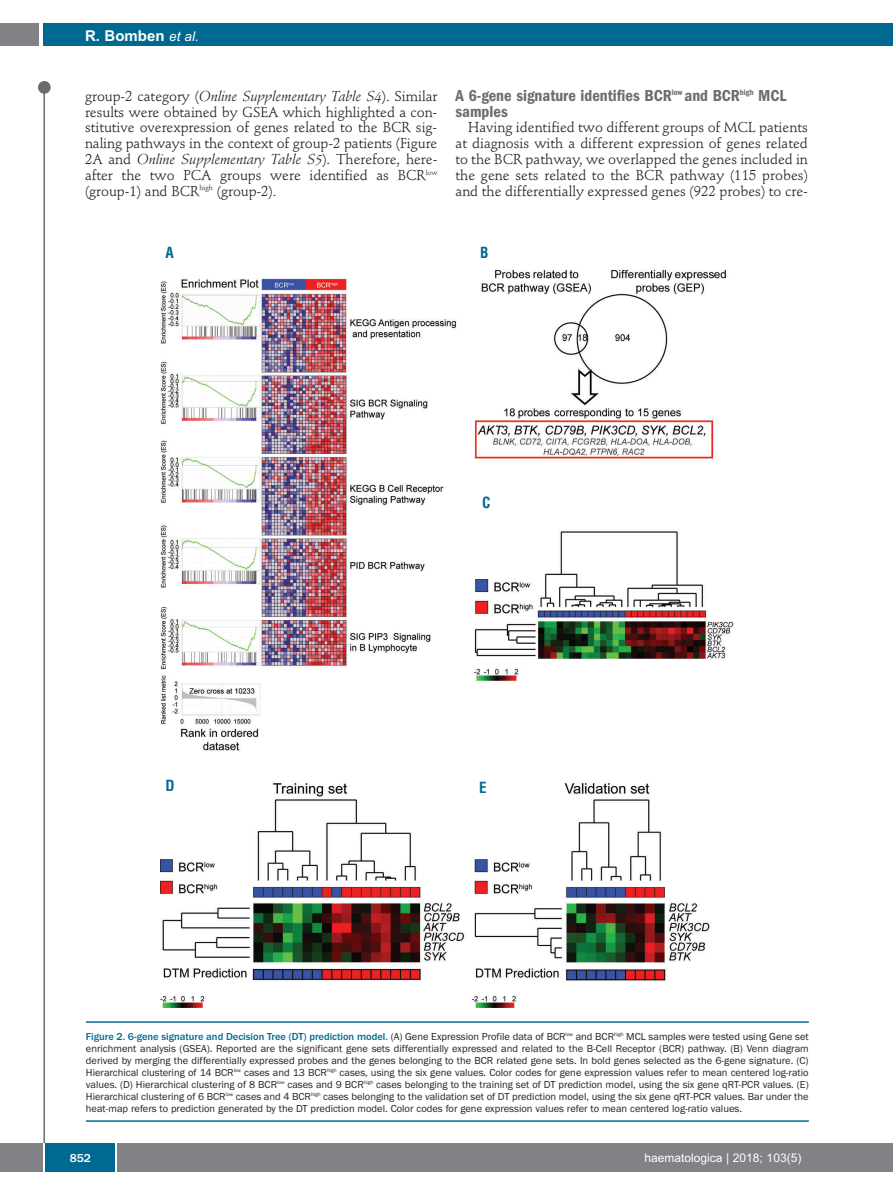
<style>
.page{position:relative;width:893px;height:1191px;background:#fff}
.page>*{position:absolute;margin:0;border:0;box-sizing:border-box;transform-origin:0 0}
.t1{font:600 condensed 16.5px/15.9px "Franklin Gothic";color:#6c6d70}
.t2{font:700 15px "Arial";color:#fff}
.t3{font:700 condensed 15px "Helvetica";color:#006991}
.t4{font:14.25px/15.9px "Stempel Schneidler";letter-spacing:-.005em;color:#231f20;text-align:justify}
.t5{font:12px "Arial";color:#fff}
.t6{font:500 12px "Franklin Gothic";color:#fff}
.t7{font:10.5px/12px "Franklin Gothic";color:#231f20;text-align:justify}
.s1{font-weight:400;font-style:italic;font-size:13.5px}
.s2{font-style:italic}
.s3{font-weight:500;color:#006991}
</style>
<div class="page">
<div style="left:38px;top:81px;width:13px;height:13px;background:#6c6d70;border-radius:50%"></div>
<hr style="left:43px;top:84px;width:2px;height:1061px;background:#6c6d70">
<div style="left:43px;top:23px;width:850px;height:22px;background:#006991"></div>
<div style="left:0;top:23px;width:39px;height:22px;background:#808285"></div>
<div style="left:0;top:1143px;width:893px;height:28px;background:#808285"></div>
<div style="left:45px;top:1143px;width:71px;height:28px;background:#006991"></div>
<hr style="left:43px;top:1143px;width:2px;height:28px;background:#fff">
<svg style="left:116px;top:1143px;width:1px;height:28px"></svg>
<img style="left:160px;top:269px;width:574px;height:738px">
<hr style="left:86px;top:1021px;width:723px;height:1px;background:#006991">
<hr style="left:86px;top:1120px;width:723px;height:1px;background:#006991">
<h2 class="t2" style="left:85px;top:27px;width:115px">R. Bomben <span class="s1">et al.</span></h2>
<p class="t4" style="left:85px;top:89px;width:354px">group-2 category (<span class="s2">Online Supplementary Table S4</span>). Similar results were obtained by GSEA which highlighted a con&shy;stitutive overexpression of genes related to the BCR sig&shy;naling pathways in the context of group-2 patients (Figure 2A and <span class="s2">Online Supplementary Table S5</span>). Therefore, here&shy;after the two PCA groups were identified as BCR<sup>low </sup>(group-1) and BCR<sup>high</sup> (group-2).</p>
<h1 class="t1" style="left:455px;top:89px;width:333px">A 6-gene signature identifies BCR<sup>low</sup> and BCR<sup>high</sup> MCL samples</h1>
<p class="t4" style="left:455px;top:121px;width:354px;text-indent:13px">Having identified two different groups of MCL patients at diagnosis with a different expression of genes related to the BCR pathway, we overlapped the genes included in the gene sets related to the BCR pathway (115 probes) and the differentially expressed genes (922 probes) to cre-</p>
<h2 class="t3" style="left:165px;top:244px;width:10px">A</h2>
<h2 class="t3" style="left:480px;top:244px;width:10px">B</h2>
<h2 class="t3" style="left:482px;top:494px;width:10px">C</h2>
<h2 class="t3" style="left:165px;top:776px;width:11px">D</h2>
<h2 class="t3" style="left:479px;top:778px;width:9px">E</h2>
<p class="t7" style="left:86px;top:1030px;width:724px"><span class="s3">Figure 2. 6-gene signature and Decision Tree (DT) prediction model.</span> (A) Gene Expression Profile data of BCR<sup>low</sup> and BCR<sup>high</sup> MCL samples were tested using Gene set enrichment analysis (GSEA). Reported are the significant gene sets differentially expressed and related to the B-Cell Receptor (BCR) pathway. (B) Venn diagram derived by merging the differentially expressed probes and the genes belonging to the BCR related gene sets. In bold genes selected as the 6-gene signature. (C)<br>Hierarchical clustering of 14 BCR<sup>low</sup> cases and 13 BCR<sup>high</sup> cases, using the six gene values. Color codes for gene expression values refer to mean centered log-ratio values. (D) Hierarchical clustering of 8 BCR<sup>low</sup> cases and 9 BCR<sup>high</sup> cases belonging to the training set of DT prediction model, using the six gene qRT-PCR values. (E)<br>Hierarchical clustering of 6 BCR<sup>low</sup> cases and 4 BCR<sup>high</sup> cases belonging to the validation set of DT prediction model, using the six gene qRT-PCR values. Bar under the heat-map refers to prediction generated by the DT prediction model. Color codes for gene expression values refer to mean centered log-ratio values.</p>
<p class="t6" style="left:70px;top:1150px;width:23px">852</p>
<p class="t5" style="left:644px;top:1150px;width:158px">haematologica | 2018; 103(5)</p>
</div>
